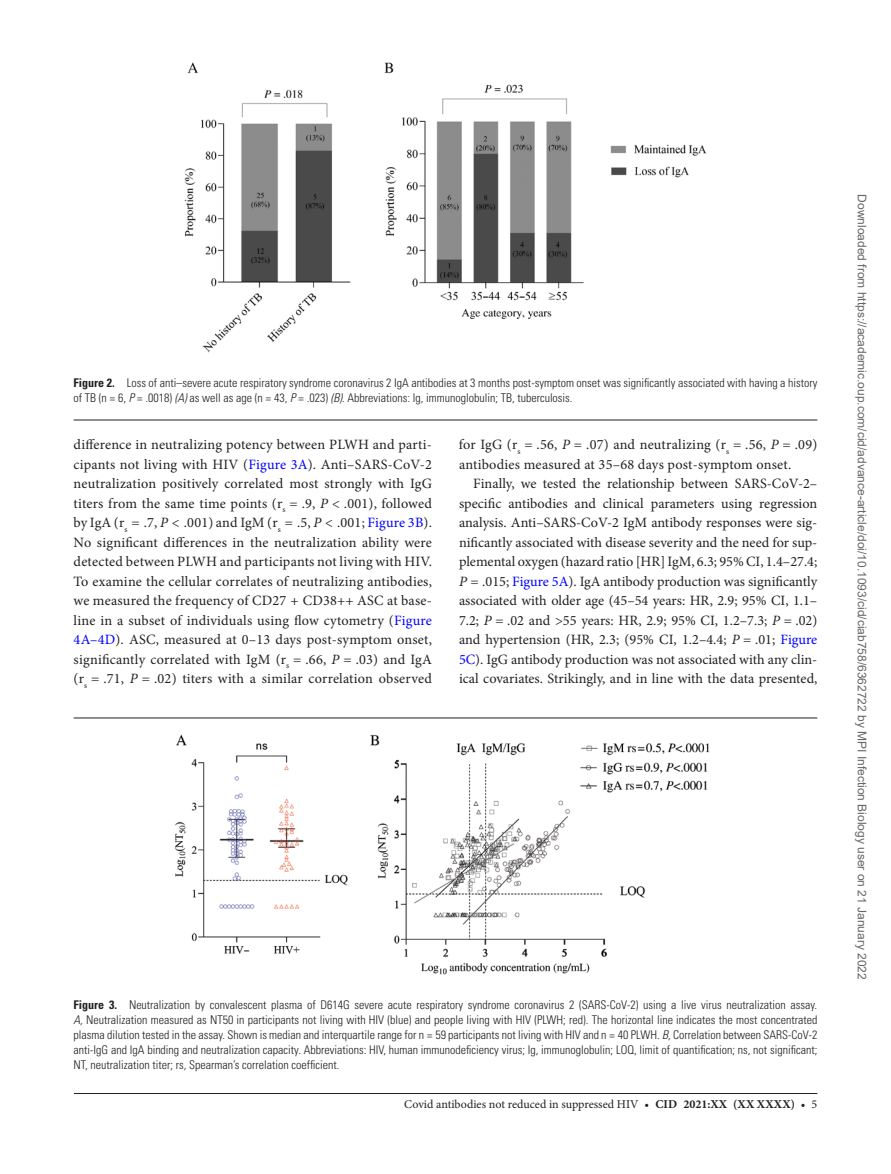
<style>
.page{position:relative;width:891px;height:1174px;background:#fff}
.page>*{position:absolute;margin:0;border:0;box-sizing:border-box;transform-origin:0 0}
.t1{font:14.25px/19.5px "Minion Pro";letter-spacing:.01em;color:#231f20;text-align:justify}
.t2{font:300 condensed 12px/15px "Univers LT Std";color:#231f20}
.t3{font:12px "Arial";color:#666}
.t4{font:12px "Minion Pro";color:#231f20}
.s1{font-weight:700}
.s2{font-style:italic}
.s3{color:#00f}
</style>
<div class="page">
<hr style="left:74px;top:1093px;width:743px;height:1px;background:#231f20">
<hr style="left:74px;top:420px;width:743px;height:1px;background:#231f20">
<img style="left:185px;top:62px;width:521px;height:291px">
<hr style="left:74px;top:718px;width:743px;height:1px;background:#231f20">
<img style="left:175px;top:734px;width:535px;height:241px">
<p class="t2" style="left:74px;top:375px;width:745px"><span class="s1">Figure 2.</span> Loss of anti–severe acute respiratory syndrome coronavirus 2 IgA antibodies at 3 months post-symptom onset was significantly associated with having a history of TB (n = 6, <span class="s2">P</span> = .0018) <span class="s2">(A)</span> as well as age (n = 43, <span class="s2">P</span> = .023) <span class="s2">(B)</span>. Abbreviations: Ig, immunoglobulin; TB, tuberculosis.</p>
<p class="t1" style="left:74px;top:435px;width:360px">difference in neutralizing potency between PLWH and parti&shy;cipants not living with HIV (<span class="s3">Figure 3A</span>). Anti–SARS-CoV-2 neutralization positively correlated most strongly with IgG titers from the same time points (r<sub>s</sub> = .9, <span class="s2">P</span> &lt; .001), followed by IgA (r<sub>s</sub> = .7, <span class="s2">P</span> &lt; .001) and IgM (r<sub>s</sub> = .5, <span class="s2">P</span> &lt; .001; <span class="s3">Figure 3B</span>).<br>No significant differences in the neutralization ability were detected between PLWH and participants not living with HIV.<br>To examine the cellular correlates of neutralizing antibodies, we measured the frequency of CD27 + CD38++ ASC at base&shy;line in a subset of individuals using flow cytometry (<span class="s3">Figure 4A–4D</span>). ASC, measured at 0–13 days post-symptom onset, significantly correlated with IgM (r<sub>s</sub> = .66, <span class="s2">P</span> = .03) and IgA (r<sub>s</sub> = .71, <span class="s2">P</span> = .02) titers with a similar correlation observed</p>
<p class="t1" style="left:459px;top:435px;width:360px">for IgG (r<sub>s</sub> = .56, <span class="s2">P</span> = .07) and neutralizing (r<sub>s</sub> = .56, <span class="s2">P</span> = .09) antibodies measured at 35–68 days post-symptom onset.</p>
<p class="t1" style="left:459px;top:474px;width:360px;text-indent:14px">Finally, we tested the relationship between SARS-CoV-2– specific antibodies and clinical parameters using regression analysis. Anti–SARS-CoV-2 IgM antibody responses were sig&shy;nificantly associated with disease severity and the need for sup&shy;plemental oxygen (hazard ratio [HR] IgM, 6.3; 95% CI, 1.4–27.4; <span class="s2">P</span> = .015; <span class="s3">Figure 5A</span>). IgA antibody production was significantly associated with older age (45–54 years: HR, 2.9; 95% CI, 1.1– 7.2; <span class="s2">P</span> = .02 and &gt;55 years: HR, 2.9; 95% CI, 1.2–7.3; <span class="s2">P</span> = .02) and hypertension (HR, 2.3; (95% CI, 1.2–4.4; <span class="s2">P</span> = .01; <span class="s3">Figure 5C</span>). IgG antibody production was not associated with any clin&shy;ical covariates. Strikingly, and in line with the data presented,</p>
<p class="t2" style="left:74px;top:997px;width:745px;text-align:justify"><span class="s1">Figure 3.</span> Neutralization by convalescent plasma of D614G severe acute respiratory syndrome coronavirus 2 (SARS-CoV-2) using a live virus neutralization assay.<br><span class="s2">A,</span> Neutralization measured as NT50 in participants not living with HIV (blue) and people living with HIV (PLWH; red). The horizontal line indicates the most concentrated plasma dilution tested in the assay. Shown is median and interquartile range for n = 59 participants not living with HIV and n = 40 PLWH. <span class="s2">B,</span> Correlation between SARS-CoV-2 anti-IgG and IgA binding and neutralization capacity. Abbreviations: HIV, human immunodeficiency virus; Ig, immunoglobulin; LOQ, limit of quantification; ns, not significant; NT, neutralization titer; rs, Spearman’s correlation coefficient.</p>
<p class="t4" style="left:404px;top:1096px;width:415px">Covid antibodies not reduced in suppressed HIV • <span class="s1">cid 2021:XX (XX XXXX)</span> • 5</p>
<p class="t3" style="left:866px;top:194px;width:787px;rotate:90deg">Downloaded from https://academic.oup.com/cid/advance-article/doi/10.1093/cid/ciab758/6362722 by MPI Infection Biology user on 21 January 2022</p>
</div>
